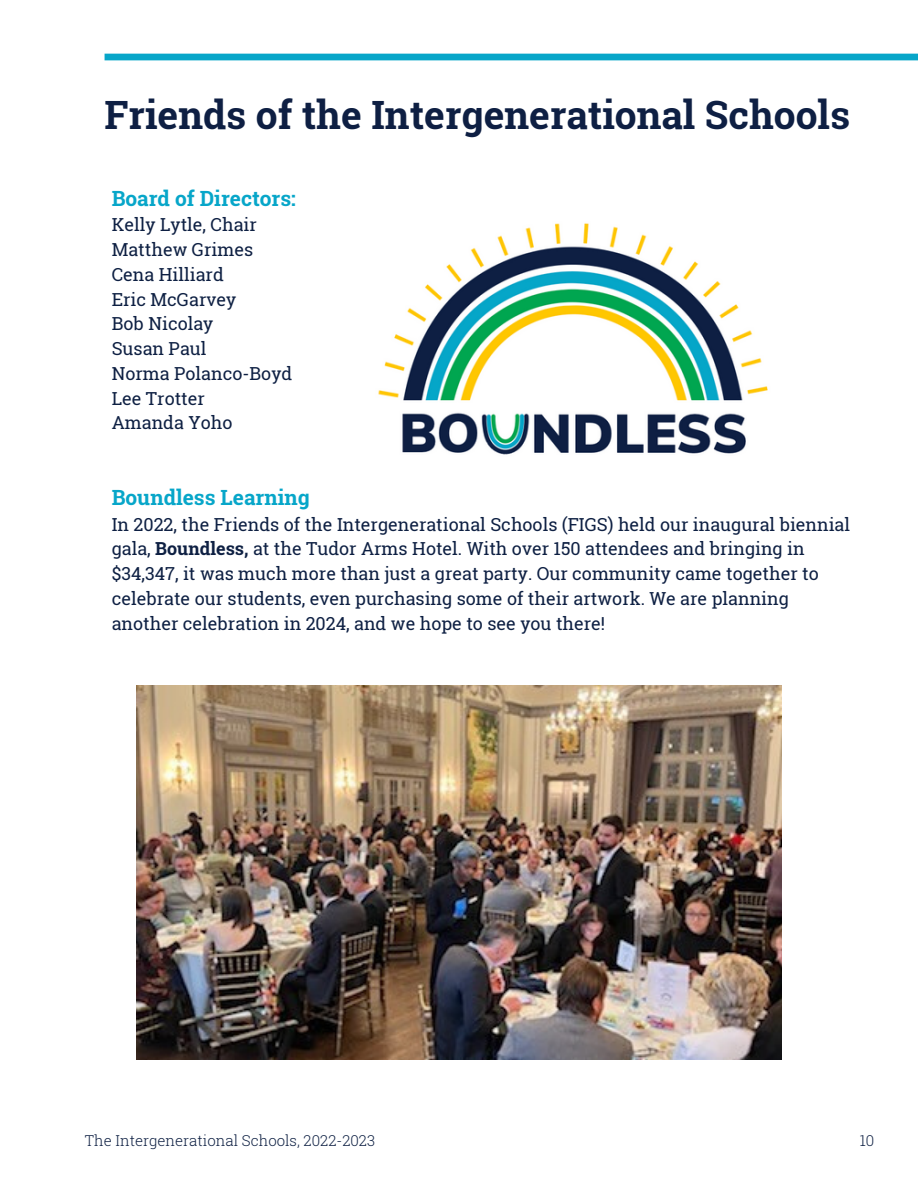
<style>
.page{position:relative;width:918px;height:1188px;background:#fff}
.page>*{position:absolute;margin:0;border:0;box-sizing:border-box;transform-origin:0 0}
.t1{font:700 39px "Roboto Slab";color:#0e1f43}
.t2{font:700 21px "Roboto Slab";color:#07a6c9}
.t3{font:18px/24.8px "Roboto Slab";color:#0e2043}
.t4{font:300 15px "Roboto Slab";color:#0e2043}
.s1{font-weight:700}
</style>
<div class="page">
<div style="left:105px;top:54px;width:813px;height:6px;background:#07a6c9"></div>
<img style="left:378px;top:223px;width:390px;height:232px">
<img style="left:137px;top:685px;width:644px;height:375px">
<p class="t1" style="left:105px;top:88px;width:747px">Friends of the Intergenerational Schools</p>
<p class="t2" style="left:112px;top:184px;width:186px">Board of Directors:</p>
<p class="t3" style="left:112px;top:212px;width:147px">Kelly Lytle, Chair</p>
<p class="t3" style="left:112px;top:237px;width:143px">Matthew Grimes</p>
<p class="t3" style="left:112px;top:262px;width:114px">Cena Hilliard</p>
<p class="t3" style="left:112px;top:286px;width:126px">Eric McGarvey</p>
<p class="t3" style="left:112px;top:311px;width:103px">Bob Nicolay</p>
<p class="t3" style="left:112px;top:336px;width:96px">Susan Paul</p>
<p class="t3" style="left:112px;top:361px;width:182px">Norma Polanco-Boyd</p>
<p class="t3" style="left:112px;top:385px;width:95px">Lee Trotter</p>
<p class="t3" style="left:112px;top:410px;width:122px">Amanda Yoho</p>
<p class="t2" style="left:112px;top:483px;width:200px">Boundless Learning</p>
<p class="t3" style="left:112px;top:511px;width:740px">In 2022, the Friends of the Intergenerational Schools (FIGS) held our inaugural biennial gala, <span class="s1">Boundless,</span> at the Tudor Arms Hotel. With over 150 attendees and bringing in $34,347, it was much more than just a great party. Our community came together to celebrate our students, even purchasing some of their artwork. We are planning another celebration in 2024, and we hope to see you there!</p>
<p class="t4" style="left:85px;top:1131px;width:292px">The Intergenerational Schools, 2022-2023</p>
<p class="t4" style="left:860px;top:1131px;width:16px">10</p>
</div>
